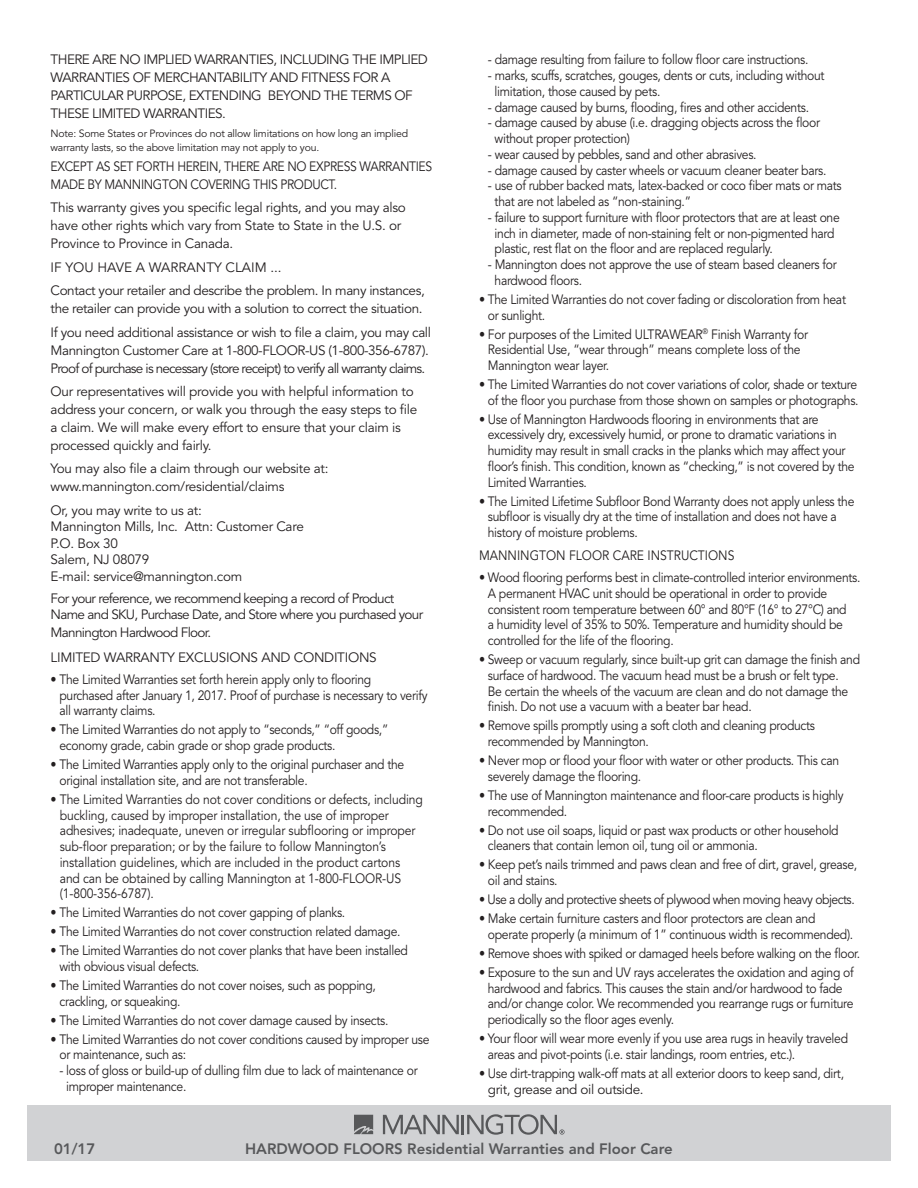
<style>
.page{position:relative;width:918px;height:1188px;background:#fff}
.page>*{position:absolute;margin:0;border:0;box-sizing:border-box;transform-origin:0 0}
.t1{font:800 15px "Avenir LT Std";color:#57585a}
.t2{font:13.5px/15.8px "Avenir";letter-spacing:-.025em;color:#231f20;scale:.9 1}
.t3{font:13.5px/18px "Avenir";letter-spacing:-.025em;color:#231f20}
.t4{font:13.5px/16.5px "Avenir";letter-spacing:-.05em;color:#231f20}
.t5{font:13.5px "Avenir";color:#231f20;scale:.9 1}
.t6{font:13.5px "Avenir";color:#231f20}
.t7{font:10.5px/13.5px "Avenir";letter-spacing:-.02em;color:#231f20}
</style>
<div class="page">
<div style="left:27px;top:1105px;width:864px;height:56px;background:#d1d2d4"></div>
<svg style="left:354px;top:1115px;width:19px;height:19px"></svg>
<svg style="left:383px;top:1114px;width:182px;height:21px"></svg>
<p class="t3" style="left:51px;top:51px;width:379px">THERE ARE NO IMPLIED WARRANTIES, INCLUDING THE IMPLIED WARRANTIES OF MERCHANTABILITY AND FITNESS FOR A PARTICULAR PURPOSE, EXTENDING BEYOND THE TERMS OF THESE LIMITED WARRANTIES.</p>
<p class="t7" style="left:51px;top:127px;width:359px">Note: Some States or Provinces do not allow limitations on how long an implied warranty lasts, so the above limitation may not apply to you.</p>
<p class="t2" style="left:51px;top:158px;width:425px;line-height:18px">EXCEPT AS SET FORTH HEREIN, THERE ARE NO EXPRESS WARRANTIES<br>MADE BY MANNINGTON COVERING THIS PRODUCT.</p>
<p class="t3" style="left:51px;top:199px;width:357px">This warranty gives you specific legal rights, and you may also have other rights which vary from State to State in the U.S. or<br>Province to Province in Canada.</p>
<p class="t6" style="left:51px;top:259px;width:233px">IF YOU HAVE A WARRANTY CLAIM ...</p>
<p class="t3" style="left:51px;top:282px;width:376px">Contact your retailer and describe the problem. In many instances, the retailer can provide you with a solution to correct the situation.</p>
<p class="t3" style="left:51px;top:323px;width:382px">If you need additional assistance or wish to file a claim, you may call<br>Mannington Customer Care at 1-800-FLOOR-US (1-800-356-6787).<br>Proof of purchase is necessary (store receipt) to verify all warranty claims.</p>
<p class="t3" style="left:51px;top:383px;width:368px">Our representatives will provide you with helpful information to address your concern, or walk you through the easy steps to file a claim. We will make every effort to ensure that your claim is processed quickly and fairly.</p>
<p class="t3" style="left:51px;top:460px;width:279px">You may also fi le a claim through our website at: www.mannington.com/residential/claims</p>
<p class="t3" style="left:51px;top:502px;width:255px;line-height:16.5px">Or, you may write to us at:<br>Mannington Mills, Inc. Attn: Customer Care<br>P.O. Box 30<br>Salem, NJ 08079<br>E-mail: service@mannington.com</p>
<p class="t4" style="left:51px;top:590px;width:374px">For your reference, we recommend keeping a record of Product<br>Name and SKU, Purchase Date, and Store where you purchased your</p>
<p class="t4" style="left:51px;top:625px;width:162px">Mannington Hardwood Floor.</p>
<p class="t3" style="left:51px;top:649px;width:328px">LIMITED WARRANTY EXCLUSIONS AND CONDITIONS</p>
<p class="t2" style="left:59px;top:672px;width:411px;text-indent:-9px">• The Limited Warranties set forth herein apply only to flooring purchased after January 1, 2017. Proof of purchase is necessary to verify all warranty claims.</p>
<p class="t2" style="left:59px;top:722px;width:367px;text-indent:-9px">• The Limited Warranties do not apply to “seconds,” “off goods,” economy grade, cabin grade or shop grade products.</p>
<p class="t2" style="left:59px;top:757px;width:385px;text-indent:-9px">• The Limited Warranties apply only to the original purchaser and the original installation site, and are not transferable.</p>
<p class="t2" style="left:60px;top:792px;width:405px;text-indent:-9px">• The Limited Warranties do not cover conditions or defects, including buckling, caused by improper installation, the use of improper adhesives; inadequate, uneven or irregular subflooring or improper sub-floor preparation; or by the failure to follow Mannington’s installation guidelines, which are included in the product cartons and can be obtained by calling Mannington at 1-800-FLOOR-US (1-800-356-6787).</p>
<p class="t2" style="left:51px;top:905px;width:329px">• The Limited Warranties do not cover gapping of planks.</p>
<p class="t2" style="left:51px;top:924px;width:390px">• The Limited Warranties do not cover construction related damage.</p>
<p class="t2" style="left:59px;top:943px;width:389px;text-indent:-9px">• The Limited Warranties do not cover planks that have been installed with obvious visual defects.</p>
<p class="t2" style="left:59px;top:978px;width:353px;text-indent:-9px">• The Limited Warranties do not cover noises, such as popping, crackling, or squeaking.</p>
<p class="t2" style="left:51px;top:1013px;width:377px">• The Limited Warranties do not cover damage caused by insects.</p>
<p class="t2" style="left:59px;top:1032px;width:413px;text-indent:-9px">• The Limited Warranties do not cover conditions caused by improper use or maintenance, such as:</p>
<p class="t2" style="left:66px;top:1063px;width:392px;text-indent:-7px">- loss of gloss or build-up of dulling film due to lack of maintenance or improper maintenance.</p>
<p class="t2" style="left:488px;top:52px;width:358px">- damage resulting from failure to follow floor care instructions.</p>
<p class="t2" style="left:495px;top:68px;width:368px;text-indent:-7px">- marks, scuffs, scratches, gouges, dents or cuts, including without limitation, those caused by pets.</p>
<p class="t2" style="left:488px;top:99px;width:358px">- damage caused by burns, flooding, fires and other accidents.</p>
<p class="t2" style="left:495px;top:115px;width:363px;text-indent:-7px">- damage caused by abuse (i.e. dragging objects across the floor without proper protection)</p>
<p class="t2" style="left:488px;top:147px;width:300px">- wear caused by pebbles, sand and other abrasives.</p>
<p class="t2" style="left:488px;top:162px;width:378px">- damage caused by caster wheels or vacuum cleaner beater bars.</p>
<p class="t2" style="left:495px;top:178px;width:387px;text-indent:-7px">- use of rubber backed mats, latex-backed or coco fiber mats or mats that are not labeled as “non-staining.”</p>
<p class="t2" style="left:495px;top:210px;width:385px;text-indent:-7px">- failure to support furniture with floor protectors that are at least one inch in diameter, made of non-staining felt or non-pigmented hard plastic, rest flat on the floor and are replaced regularly.</p>
<p class="t2" style="left:495px;top:257px;width:382px;text-indent:-7px">- Mannington does not approve the use of steam based cleaners for hardwood fl oors.</p>
<p class="t2" style="left:488px;top:292px;width:399px;text-indent:-9px">• The Limited Warranties do not cover fading or discoloration from heat or sunlight.</p>
<p class="t2" style="left:488px;top:326px;width:357px;text-indent:-9px">• For purposes of the Limited ULTRAWEAR<sup>®</sup> Finish Warranty for<br>Residential Use, “wear through” means complete loss of the<br>Mannington wear layer.</p>
<p class="t2" style="left:479px;top:377px;width:423px;text-align:right">• The Limited Warranties do not cover variations of color, shade or texture of the floor you purchase from those shown on samples or photographs.</p>
<p class="t2" style="left:488px;top:412px;width:409px;text-indent:-9px">• Use of Mannington Hardwoods flooring in environments that are excessively dry, excessively humid, or prone to dramatic variations in humidity may result in small cracks in the planks which may affect your floor’s finish. This condition, known as “checking,” is not covered by the Limited Warranties.</p>
<p class="t2" style="left:488px;top:494px;width:409px;text-indent:-9px">• The Limited Lifetime Subfloor Bond Warranty does not apply unless the subfloor is visually dry at the time of installation and does not have a history of moisture problems.</p>
<p class="t5" style="left:479px;top:547px;width:285px">MANNINGTON FLOOR CARE INSTRUCTIONS</p>
<p class="t2" style="left:488px;top:570px;width:416px;text-indent:-9px">• Wood fl ooring performs best in climate-controlled interior environments.<br>A permanent HVAC unit should be operational in order to provide consistent room temperature between 60° and 80°F (16° to 27°C) and<br>a humidity level of 35% to 50%. Temperature and humidity should be controlled for the life of the flooring.</p>
<p class="t2" style="left:488px;top:652px;width:415px;text-indent:-9px">• Sweep or vacuum regularly, since built-up grit can damage the finish and surface of hardwood. The vacuum head must be a brush or felt type.<br>Be certain the wheels of the vacuum are clean and do not damage the finish. Do not use a vacuum with a beater bar head.</p>
<p class="t2" style="left:488px;top:718px;width:365px;text-indent:-9px">• Remove spills promptly using a soft cloth and cleaning products recommended by Mannington.</p>
<p class="t2" style="left:488px;top:753px;width:392px;text-indent:-9px">• Never mop or flood your floor with water or other products. This can severely damage the flooring.</p>
<p class="t2" style="left:488px;top:788px;width:397px;text-indent:-9px">• The use of Mannington maintenance and floor-care products is highly recommended.</p>
<p class="t2" style="left:488px;top:823px;width:391px;text-indent:-9px">• Do not use oil soaps, liquid or past wax products or other household cleaners that contain lemon oil, tung oil or ammonia.</p>
<p class="t2" style="left:488px;top:857px;width:412px;text-indent:-9px">• Keep pet’s nails trimmed and paws clean and free of dirt, gravel, grease, oil and stains.</p>
<p class="t2" style="left:479px;top:892px;width:419px">• Use a dolly and protective sheets of plywood when moving heavy objects.</p>
<p class="t2" style="left:488px;top:911px;width:408px;text-indent:-9px">• Make certain furniture casters and floor protectors are clean and operate properly (a minimum of 1” continuous width is recommended).</p>
<p class="t2" style="left:479px;top:946px;width:425px">• Remove shoes with spiked or damaged heels before walking on the floor.</p>
<p class="t2" style="left:488px;top:965px;width:408px;text-indent:-9px">• Exposure to the sun and UV rays accelerates the oxidation and aging of hardwood and fabrics. This causes the stain and/or hardwood to fade and/or change color. We recommended you rearrange rugs or furniture periodically so the floor ages evenly.</p>
<p class="t2" style="left:488px;top:1031px;width:402px;text-indent:-9px">• Your floor will wear more evenly if you use area rugs in heavily traveled areas and pivot-points (i.e. stair landings, room entries, etc.).</p>
<p class="t2" style="left:488px;top:1066px;width:397px;text-indent:-9px">• Use dirt-trapping walk-off mats at all exterior doors to keep sand, dirt, grit, grease and oil outside.</p>
<p class="t1" style="left:54px;top:1140px;width:43px">01/17</p>
<p class="t1" style="left:245px;top:1140px;width:429px">HARDWOOD FLOORS Residential Warranties and Floor Care</p>
</div>
